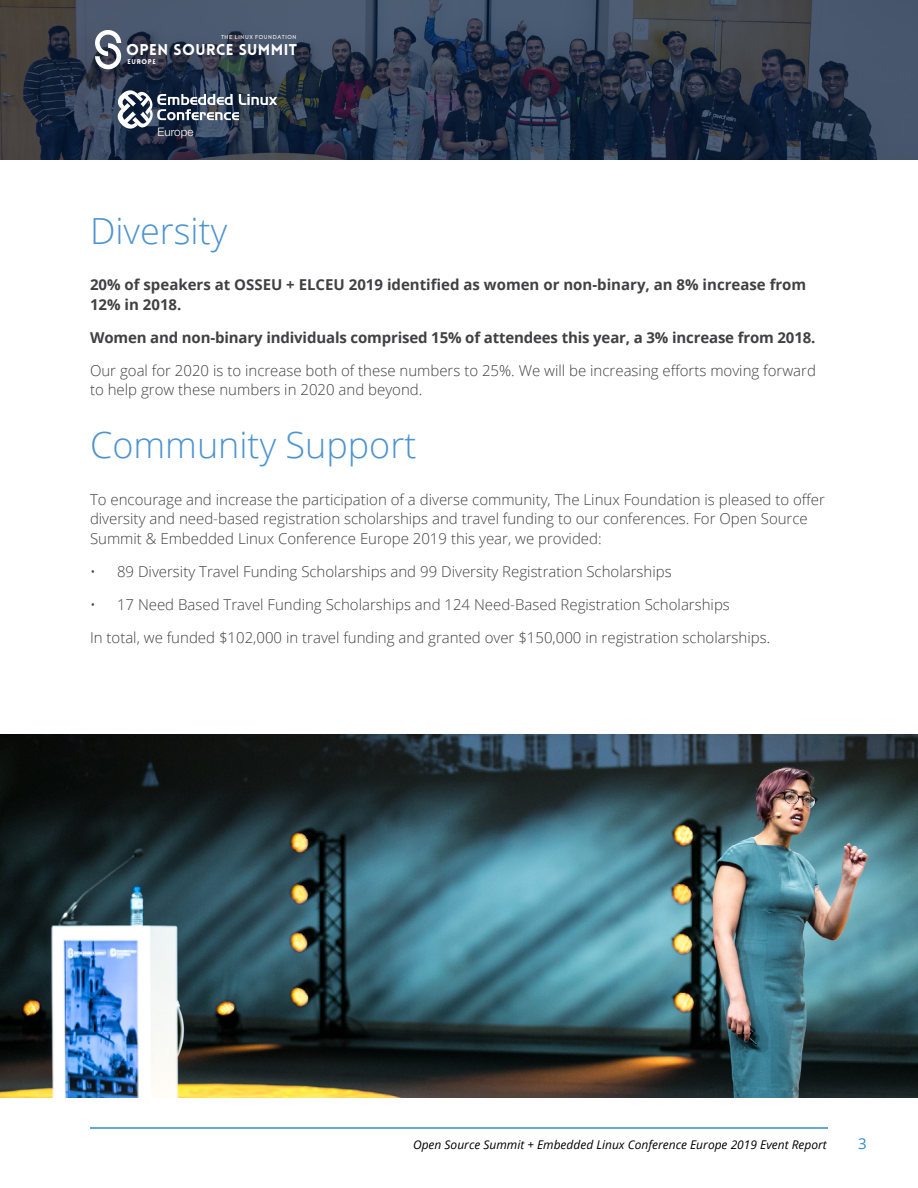
<style>
.page{position:relative;width:918px;height:1188px;background:#fff}
.page>*{position:absolute;margin:0;border:0;box-sizing:border-box;transform-origin:0 0}
.t1{font:300 36px "Open Sans";color:#4c94d0}
.t2{font:900 15.3px "Lovelo";letter-spacing:.03em;color:#fff}
.t3{font:300 15px/19.5px "Open Sans";color:#414042}
.t4{font:700 15px/19.5px "Open Sans";letter-spacing:-.01em;color:#414042}
.t5{font:15px "Open Sans";color:#308ccb}
.t6{font:italic 12px "Open Sans";color:#000}
.t7{font:300 11.7px "Helvetica Neue LT Std";color:#fff}
.t8{font:900 8.85px "Lovelo";letter-spacing:.1em;color:#fff}
.t9{font:900 6.75px "Lovelo";letter-spacing:.1em;color:#fff}
.t10{font:700 5.7px "Coves";letter-spacing:.1em;color:#fff}
</style>
<div class="page">
<hr style="left:90px;top:1127px;width:738px;height:2px;background:#308ccb">
<svg style="left:0;top:0;width:918px;height:160px;background:#303b4f"></svg>
<img style="left:0;top:734px;width:918px;height:363px">
<svg style="left:95px;top:30px;width:26px;height:39px"></svg>
<svg style="left:118px;top:90px;width:159px;height:39px"></svg>
<p class="t10" style="left:221px;top:34px;width:77px">THE LINUX FOUNDATION</p>
<p class="t8" style="left:209px;top:42px;width:39px">EUROPE</p>
<p class="t2" style="left:126px;top:40px;width:173px">OPEN SOURCE SUMMIT</p>
<p class="t9" style="left:128px;top:58px;width:30px">EUROPE</p>
<p class="t7" style="left:157px;top:125px;width:37px">Europe</p>
<h1 class="t1" style="left:90px;top:206px;width:139px">Diversity</h1>
<p class="t4" style="left:90px;top:274px;width:718px">20% of speakers at OSSEU + ELCEU 2019 identified as women or non-binary, an 8% increase from<br>12% in 2018.</p>
<p class="t4" style="left:90px;top:327px;width:727px">Women and non-binary individuals comprised 15% of attendees this year, a 3% increase from 2018.</p>
<p class="t3" style="left:90px;top:360px;width:727px">Our goal for 2020 is to increase both of these numbers to 25%. We will be increasing efforts moving forward to help grow these numbers in 2020 and beyond.</p>
<h1 class="t1" style="left:90px;top:420px;width:328px">Community Support</h1>
<p class="t3" style="left:90px;top:489px;width:736px">To encourage and increase the participation of a diverse community, The Linux Foundation is pleased to offer diversity and need-based registration scholarships and travel funding to our conferences. For Open Source<br>Summit &amp; Embedded Linux Conference Europe 2019 this year, we provided:</p>
<p class="t3" style="left:90px;top:561px;width:583px">• 89 Diversity Travel Funding Scholarships and 99 Diversity Registration Scholarships</p>
<p class="t3" style="left:90px;top:594px;width:641px">• 17 Need Based Travel Funding Scholarships and 124 Need-Based Registration Scholarships</p>
<p class="t3" style="left:90px;top:627px;width:682px">In total, we funded $102,000 in travel funding and granted over $150,000 in registration scholarships.</p>
<p class="t6" style="left:413px;top:1136px;width:415px">Open Source Summit + Embedded Linux Conference Europe 2019 Event Report</p>
<p class="t5" style="left:858px;top:1133px;width:10px">3</p>
</div>
